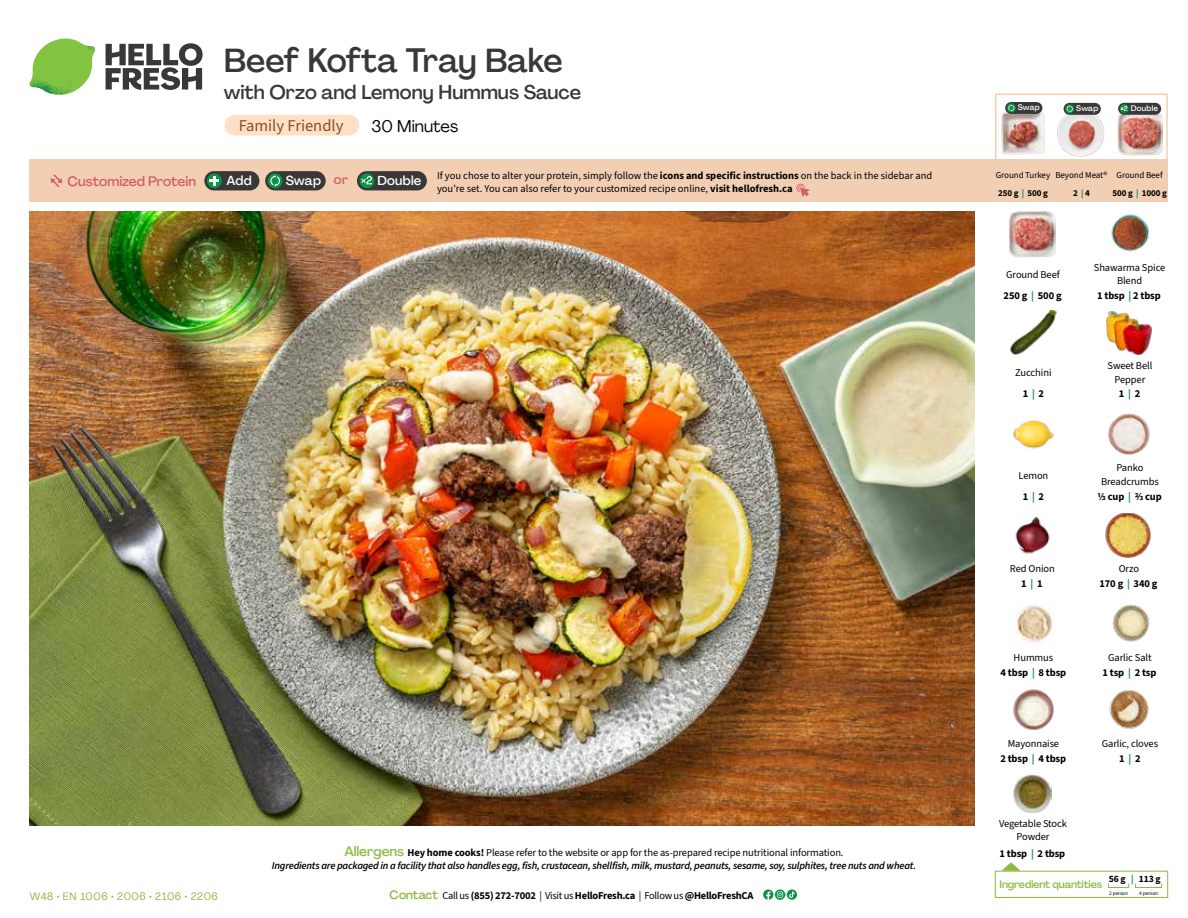
<style>
.page{position:relative;width:1188px;height:918px;background:#fff}
.page>*{position:absolute;margin:0;border:0;box-sizing:border-box;transform-origin:0 0}
.t1{font:500 33px "Agrandir";letter-spacing:-.005em;color:#383839}
.t2{font:500 19.5px "Agrandir";color:#383839}
.t3{font:16.5px "Source Sans 3";color:#8e4b25}
.t4{font:16.5px "Agrandir";color:#000}
.t5{font:500 13.5px "Agrandir";color:#d15f6a}
.t6{font:500 12.9px "Agrandir";letter-spacing:.015em;color:#fff}
.t7{font:10.5px/13.5px "Source Sans 3";letter-spacing:-.01em;color:#000;text-align:center}
.t8{font:italic 600 10.5px/13.5px "Source Sans 3";letter-spacing:-.02em;color:#000;text-align:center}
.t9{font:10.5px/15.1px "Source Sans 3";letter-spacing:-.02em;color:#000;text-align:center}
.t10{font:10.5px "Agrandir";letter-spacing:.05em;color:#8cba42}
.t11{font:500 10.5px "Agrandir";letter-spacing:-.01em;color:#8cba42}
.t12{font:9.6px "Source Sans 3";color:#000}
.t13{font:9px/17.5px "Source Sans 3";letter-spacing:-.01em;color:#000;text-align:center}
.t14{font:500 7.95px "Agrandir";letter-spacing:.025em;color:#fff}
.t15{font:5.25px "Source Sans 3";letter-spacing:-.01em;color:#000}
.s1{font-style:inherit}
.s2{color:#d15f6a}
.s3{color:#0b9446}
.s4{font-family:"Agrandir";font-weight:500;font-style:normal;font-size:13.5px;color:#8cba42}
.s5{font-weight:400;font-style:normal}
.s6{font-family:"Agrandir";font-weight:500;font-size:12px;color:#8cba42}
</style>
<div class="page">
<svg style="left:106px;top:43px;width:97px;height:47px"></svg>
<svg style="left:34px;top:39px;width:59px;height:38px"></svg>
<img style="left:65px;top:39px;width:30px;height:25px">
<img style="left:33px;top:60px;width:56px;height:10px">
<img style="left:29px;top:64px;width:58px;height:31px">
<img style="left:64px;top:70px;width:25px;height:24px">
<img style="left:30px;top:211px;width:945px;height:615px">
<img style="left:1013px;top:689px;width:41px;height:41px">
<img style="left:1109px;top:690px;width:40px;height:39px">
<img style="left:1014px;top:775px;width:37px;height:37px">
<div style="left:787px;top:889px;width:10px;height:11px;background:#099447;border-radius:50%"></div>
<svg style="left:763px;top:889px;width:32px;height:11px"></svg>
<svg style="left:1002px;top:862px;width:19px;height:9px"></svg>
<div style="left:995px;top:871px;width:173px;height:27px;border:1px solid #8cba42"></div>
<div style="left:1108px;top:883px;width:21px;height:5px;border:1px solid #8cba42"></div>
<div style="left:1135px;top:883px;width:27px;height:5px;border:1px solid #8cba42"></div>
<div style="left:225px;top:115px;width:134px;height:21px;background:#fee0c6;border-radius:10px"></div>
<img style="left:1011px;top:310px;width:45px;height:45px">
<img style="left:1106px;top:311px;width:46px;height:44px">
<img style="left:1013px;top:420px;width:41px;height:29px">
<img style="left:1108px;top:413px;width:42px;height:42px">
<img style="left:1015px;top:516px;width:35px;height:38px">
<img style="left:1105px;top:513px;width:46px;height:45px">
<img style="left:1016px;top:605px;width:37px;height:38px">
<img style="left:1111px;top:214px;width:39px;height:38px">
<img style="left:1010px;top:212px;width:45px;height:45px">
<img style="left:1112px;top:604px;width:38px;height:38px">
<div style="left:30px;top:160px;width:1138px;height:42px;background:#f2cfb3"></div>
<svg style="left:50px;top:174px;width:12px;height:13px"></svg>
<div style="left:265px;top:171px;width:61px;height:19px;background:#383839;border-radius:10px"></div>
<svg style="left:268px;top:173px;width:15px;height:15px"></svg>
<svg style="left:270px;top:175px;width:10px;height:12px"></svg>
<div style="left:204px;top:171px;width:55px;height:19px;background:#383839;border-radius:10px"></div>
<div style="left:207px;top:173px;width:15px;height:15px;background:#0b9446;border-radius:50%"></div>
<svg style="left:209px;top:176px;width:10px;height:10px"></svg>
<svg style="left:796px;top:183px;width:13px;height:14px"></svg>
<div style="left:357px;top:171px;width:70px;height:19px;background:#383839;border-radius:10px"></div>
<svg style="left:360px;top:173px;width:14px;height:15px"></svg>
<svg style="left:360px;top:176px;width:12px;height:8px"></svg>
<div style="left:995px;top:94px;width:173px;height:69px;border:2px solid #f2cfb3"></div>
<img style="left:1001px;top:112px;width:44px;height:43px">
<img style="left:1057px;top:109px;width:47px;height:48px">
<img style="left:1117px;top:111px;width:45px;height:45px">
<div style="left:1118px;top:103px;width:43px;height:12px;background:#383839;border-radius:6px"></div>
<svg style="left:1120px;top:104px;width:9px;height:9px"></svg>
<div style="left:1122px;top:108px;width:6px;height:7px;background:#000;opacity:.35"></div>
<svg style="left:1120px;top:106px;width:8px;height:8px"></svg>
<div style="left:1005px;top:102px;width:37px;height:12px;background:#383839;border-radius:6px"></div>
<svg style="left:1007px;top:103px;width:9px;height:10px"></svg>
<svg style="left:1008px;top:104px;width:6px;height:8px"></svg>
<div style="left:1064px;top:103px;width:37px;height:12px;background:#383839;border-radius:6px"></div>
<svg style="left:1065px;top:104px;width:9px;height:9px"></svg>
<svg style="left:1067px;top:105px;width:6px;height:7px"></svg>
<h1 class="t1" style="left:224px;top:40px;width:341px">Beef Kofta Tray Bake</h1>
<h2 class="t2" style="left:224px;top:80px;width:359px">with Orzo and Lemony Hummus Sauce</h2>
<h3 class="t4" style="left:372px;top:116px;width:88px">30 Minutes</h3>
<h3 class="t3" style="left:239px;top:115px;width:106px">Family Friendly</h3>
<p class="t14" style="left:1018px;top:103px;width:24px">Swap</p>
<p class="t14" style="left:1076px;top:104px;width:24px">Swap</p>
<p class="t14" style="left:1131px;top:104px;width:29px">Double</p>
<p class="t7" style="left:437px;top:168px;width:497px;text-align:left">If you chose to alter your protein, simply follow the <span class="s1">icons and specific instructions</span> on the back in the sidebar and you're set. You can also refer to your customized recipe online, <span class="s1">visit hellofresh.ca</span></p>
<p class="t5" style="left:68px;top:173px;width:130px">Customized Protein</p>
<p class="t6" style="left:227px;top:172px;width:27px">Add</p>
<p class="t6" style="left:286px;top:172px;width:64px">Swap <span class="s2">or</span></p>
<p class="t6" style="left:377px;top:172px;width:45px">Double</p>
<p class="t13" style="left:996px;top:167px;width:56px;text-align:left">Ground Turkey<br><span class="s1">250 g</span> <span class="s3">|</span> <span class="s1">500 g</span></p>
<p class="t13" style="left:1055px;top:167px;width:53px">Beyond Meat®<br><span class="s1">2</span> <span class="s3">|</span> <span class="s1">4</span></p>
<p class="t13" style="left:1113px;top:167px;width:56px">Ground Beef<br><span class="s1">500 g</span> <span class="s3">|</span> <span class="s1">1000 g</span></p>
<p class="t7" style="left:1004px;top:264px;width:60px;line-height:20.9px;text-align:left">Ground Beef<br><span class="s1">250 g</span> <span class="s3">|</span> <span class="s1">500 g</span></p>
<p class="t7" style="left:1094px;top:261px;width:73px">Shawarma Spice<br>Blend</p>
<p class="t9" style="left:1097px;top:288px;width:65px">1 tbsp <span class="s3">|</span> 2 tbsp</p>
<p class="t7" style="left:1015px;top:362px;width:38px;line-height:21.5px">Zucchini<br><span class="s1">1</span> <span class="s3">|</span> <span class="s1">2</span></p>
<p class="t7" style="left:1108px;top:359px;width:46px;line-height:14px">Sweet Bell<br>Pepper<br><span class="s1">1</span> <span class="s3">|</span> <span class="s1">2</span></p>
<p class="t7" style="left:1018px;top:464px;width:31px;line-height:21.5px">Lemon<br><span class="s1">1</span> <span class="s3">|</span> <span class="s1">2</span></p>
<p class="t7" style="left:1101px;top:461px;width:59px">Panko<br>Breadcrumbs</p>
<p class="t9" style="left:1097px;top:489px;width:66px">1/3 cup <span class="s3">|</span> 2/3 cup</p>
<p class="t7" style="left:1010px;top:561px;width:46px;line-height:15px">Red Onion<br><span class="s1">1</span> <span class="s3">|</span> <span class="s1">1</span></p>
<p class="t9" style="left:1099px;top:561px;width:60px"><span class="s1">Orzo<br></span>170 g <span class="s3">|</span> 340 g</p>
<p class="t9" style="left:1001px;top:650px;width:67px"><span class="s1">Hummus<br></span>4 tbsp <span class="s3">|</span> 8 tbsp</p>
<p class="t7" style="left:1103px;top:650px;width:55px;line-height:15.1px">Garlic Salt<br><span class="s1">1 tsp</span> <span class="s3">|</span> <span class="s1">2 tsp</span></p>
<p class="t10" style="left:30px;top:890px;width:190px">W48 • EN 1006 • 2006 • 2106 • 2206</p>
<p class="t8" style="left:272px;top:846px;width:646px"><span class="s4">Allergens</span> <span class="s5">Hey home cooks!</span> <span class="s5">Please refer to the website or app for the as-prepared recipe nutritional information.<br></span>Ingredients are packaged in a facility that also handles egg, fish, crustacean, shellfish, milk, mustard, peanuts, sesame, soy, sulphites, tree nuts and wheat.</p>
<p class="t9" style="left:390px;top:888px;width:365px"><span class="s6">Contact</span> <span class="s1">Call us</span> (855) 272-7002 <span class="s1">| Visit us</span> HelloFresh.ca <span class="s1">| Follow us</span> @HelloFreshCA</p>
<p class="t7" style="left:1000px;top:736px;width:67px;line-height:15px">Mayonnaise<br><span class="s1">2 tbsp</span> <span class="s3">|</span> <span class="s1">4 tbsp</span></p>
<p class="t7" style="left:1102px;top:735px;width:58px;line-height:15.1px">Garlic, cloves<br><span class="s1">1</span> <span class="s3">|</span> <span class="s1">2</span></p>
<p class="t7" style="left:999px;top:816px;width:69px">Vegetable Stock<br>Powder</p>
<p class="t9" style="left:1000px;top:846px;width:67px">1 tbsp <span class="s3">|</span> 2 tbsp</p>
<p class="t12" style="left:1109px;top:873px;width:53px">56 g <span class="s3">|</span> 113 g</p>
<p class="t15" style="left:1109px;top:890px;width:20px">2 person</p>
<p class="t15" style="left:1139px;top:890px;width:20px">4 person</p>
<p class="t11" style="left:1000px;top:878px;width:104px">Ingredient quantities</p>
</div>
